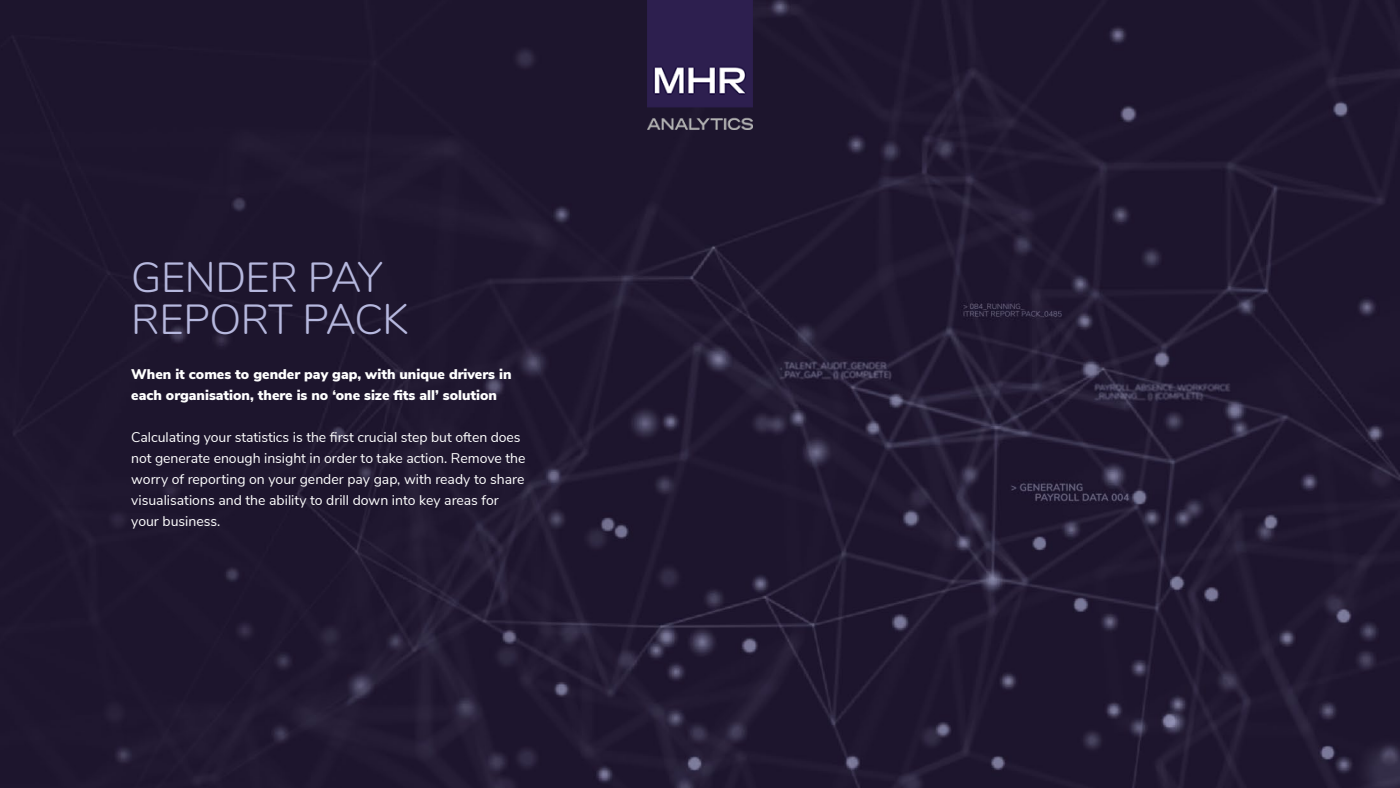
<style>
.page{position:relative;width:1400px;height:788px;background:#fff}
.page>*{position:absolute;margin:0;border:0;box-sizing:border-box;transform-origin:0 0}
.t1{font:300 42px "Nunito";letter-spacing:-.01em;color:#b6b8de}
.t2{font:14px/21px "Nunito Sans";letter-spacing:-.005em;color:#fff}
.t3{font:900 14px/21px "Nunito Sans";color:#fff}
</style>
<div class="page">
<img style="left:0;top:0;width:1400px;height:788px">
<img style="left:648px;top:0;width:104px;height:129px">
<p class="t1" style="left:131px;top:246px;width:253px">GENDER PAY</p>
<p class="t1" style="left:131px;top:288px;width:279px">REPORT PACK</p>
<p class="t3" style="left:131px;top:363px;width:382px">When it comes to gender pay gap, with unique drivers in each organisation, there is no ‘one size fits all’ solution</p>
<p class="t2" style="left:131px;top:425px;width:396px">Calculating your statistics is the first crucial step but often does not generate enough insight in order to take action. Remove the worry of reporting on your gender pay gap, with ready to share visualisations and the ability to drill down into key areas for your business.</p>
</div>
